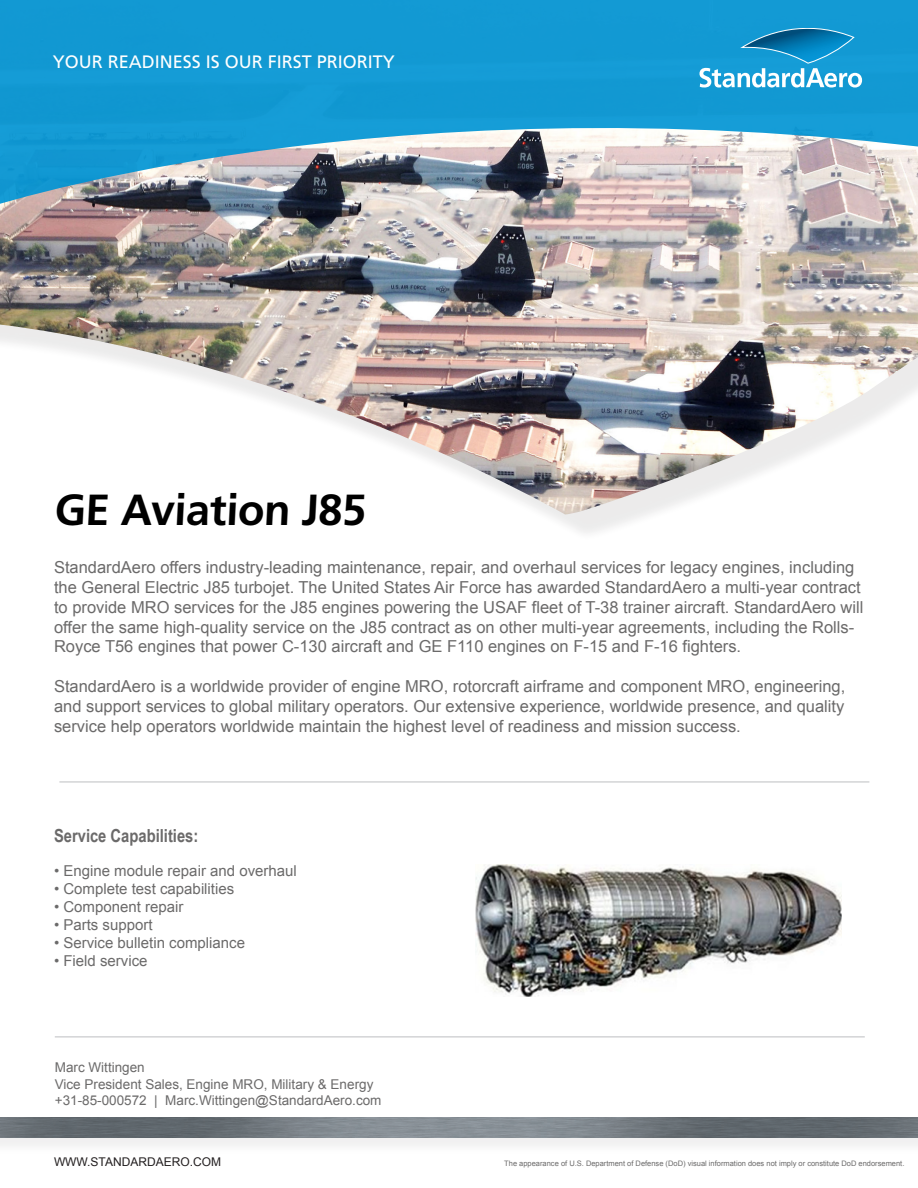
<style>
.page{position:relative;width:918px;height:1188px;background:#fff}
.page>*{position:absolute;margin:0;border:0;box-sizing:border-box;transform-origin:0 0}
.t1{font:700 43.5px "Frutiger";color:#000}
.t2{font:18px "Frutiger";color:#fff}
.t3{font:700 18px "Arial Narrow";color:#6b6a6a}
.t4{font:16.5px/19.8px "Arial";color:#6b6a6a}
.t5{font:15px "Arial";color:#6b6a6a}
.t6{font:13.5px "Arial";color:#6b6a6a}
.t7{font:12px "Arial";color:#231f20}
.t8{font:7.5px "Arial";color:#6b6a6a}
</style>
<div class="page">
<hr style="left:55px;top:1036px;width:810px;height:1px;background:#c5c6c8">
<img style="left:0;top:212px;width:918px;height:304px">
<img style="left:0;top:204px;width:918px;height:8px">
<img style="left:0;top:0;width:918px;height:204px">
<svg style="left:699px;top:28px;width:163px;height:60px;background:#35a2d2"></svg>
<hr style="left:59px;top:781px;width:810px;height:2px;background:#c5c6c8">
<div style="left:0;top:1119px;width:918px;height:36px;background:#f5f5f5"></div>
<img style="left:0;top:1117px;width:918px;height:21px">
<img style="left:476px;top:865px;width:365px;height:131px">
<p class="t2" style="left:53px;top:51px;width:344px">YOUR READINESS IS OUR FIRST PRIORITY</p>
<p class="t1" style="left:54px;top:484px;width:316px">GE Aviation J85</p>
<p class="t4" style="left:54px;top:558px;width:811px">StandardAero offers industry-leading maintenance, repair, and overhaul services for legacy engines, including the General Electric J85 turbojet. The United States Air Force has awarded StandardAero a multi-year contract to provide MRO services for the J85 engines powering the USAF fleet of T-38 trainer aircraft. StandardAero will offer the same high-quality service on the J85 contract as on other multi-year agreements, including the Rolls-Royce T56 engines that power C-130 aircraft and GE F110 engines on F-15 and F-16 fighters.</p>
<p class="t4" style="left:54px;top:676px;width:793px;text-align:justify">StandardAero is a worldwide provider of engine MRO, rotorcraft airframe and component MRO, engineering, and support services to global military operators. Our extensive experience, worldwide presence, and quality service help operators worldwide maintain the highest level of readiness and mission success.</p>
<p class="t3" style="left:54px;top:822px;width:146px">Service Capabilities:</p>
<p class="t5" style="left:54px;top:861px;width:244px">• Engine module repair and overhaul</p>
<p class="t5" style="left:54px;top:879px;width:182px">• Complete test capabilities</p>
<p class="t5" style="left:54px;top:897px;width:131px">• Component repair</p>
<p class="t5" style="left:54px;top:915px;width:100px">• Parts support</p>
<p class="t5" style="left:54px;top:933px;width:193px">• Service bulletin compliance</p>
<p class="t5" style="left:54px;top:951px;width:95px">• Field service</p>
<p class="t6" style="left:55px;top:1059px;width:92px">Marc Wittingen</p>
<p class="t6" style="left:55px;top:1075px;width:320px">Vice President Sales, Engine MRO, Military &amp; Energy</p>
<p class="t6" style="left:55px;top:1092px;width:328px">+31-85-000572 | Marc.Wittingen@StandardAero.com</p>
<p class="t7" style="left:54px;top:1154px;width:169px">WWW.STANDARDAERO.COM</p>
<p class="t8" style="left:504px;top:1158px;width:402px">The appearance of U.S. Department of Defense (DoD) visual information does not imply or constitute DoD endorsement.</p>
</div>
